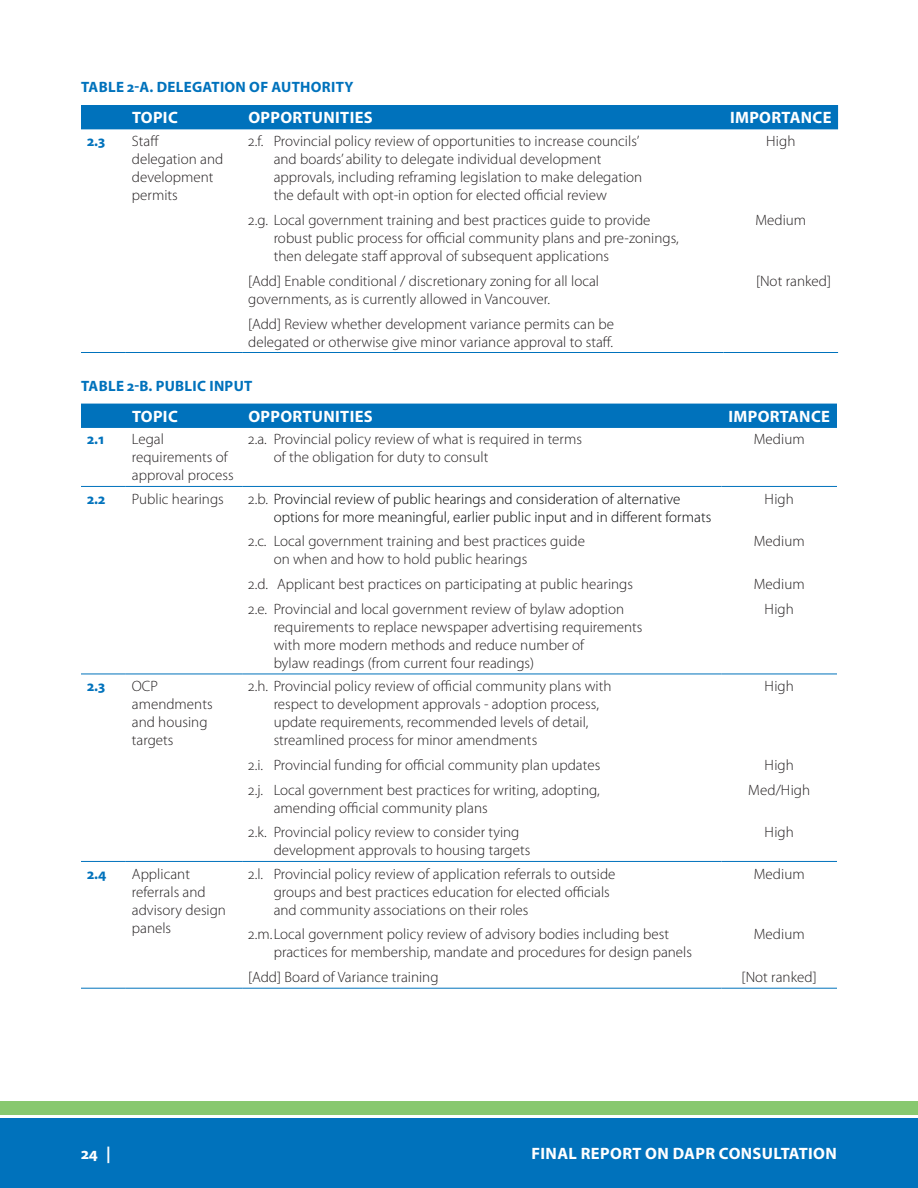
<style>
.page{position:relative;width:918px;height:1188px;background:#fff}
.page>*{position:absolute;margin:0;border:0;box-sizing:border-box;transform-origin:0 0}
.table_h1{font:700 16.5px "Myriad Pro";letter-spacing:.02em;color:#fff}
.table_body{font:300 15px/18px "Myriad Pro";letter-spacing:.005em;color:#231f20}
.table_body_2{font:300 15px/18px "Myriad Pro";letter-spacing:.005em;color:#231f20}
.table_body-2{font:300 15px/18px "Myriad Pro";letter-spacing:.005em;color:#020304}
.table_body-3{font:700 15px "Myriad Pro";letter-spacing:.02em;color:#0072bc}
.s1{color:#231f20}
</style>
<div class="page">
<div style="left:0;top:1118px;width:918px;height:70px;background:#0072bc"></div>
<div style="left:0;top:1102px;width:918px;height:13px;background:#88c86f"></div>
<div style="left:81px;top:105px;width:757px;height:24px;background:#0072bc"></div>
<hr style="left:81px;top:352px;width:45px;height:1px;background:#0072bc">
<hr style="left:126px;top:352px;width:116px;height:1px;background:#0072bc">
<hr style="left:242px;top:352px;width:482px;height:1px;background:#0072bc">
<hr style="left:724px;top:352px;width:114px;height:1px;background:#0072bc">
<div style="left:81px;top:404px;width:756px;height:24px;background:#0072bc"></div>
<hr style="left:81px;top:486px;width:45px;height:1px;background:#0072bc">
<hr style="left:126px;top:486px;width:116px;height:1px;background:#0072bc">
<hr style="left:242px;top:486px;width:479px;height:1px;background:#0072bc">
<hr style="left:721px;top:486px;width:116px;height:1px;background:#0072bc">
<hr style="left:81px;top:674px;width:45px;height:1px;background:#0072bc">
<hr style="left:126px;top:674px;width:116px;height:1px;background:#0072bc">
<hr style="left:242px;top:674px;width:479px;height:1px;background:#0072bc">
<hr style="left:721px;top:674px;width:116px;height:1px;background:#0072bc">
<hr style="left:81px;top:861px;width:45px;height:1px;background:#0072bc">
<hr style="left:126px;top:861px;width:116px;height:1px;background:#0072bc">
<hr style="left:242px;top:861px;width:479px;height:1px;background:#0072bc">
<hr style="left:721px;top:861px;width:116px;height:1px;background:#0072bc">
<hr style="left:81px;top:988px;width:45px;height:1px;background:#0072bc">
<hr style="left:126px;top:988px;width:116px;height:1px;background:#0072bc">
<hr style="left:242px;top:988px;width:479px;height:1px;background:#0072bc">
<hr style="left:721px;top:988px;width:116px;height:1px;background:#0072bc">
<h3 class="table_body-3" style="left:81px;top:77px;width:274px">TABLE 2-A. DELEGATION OF AUTHORITY</h3>
<p class="table_h1" style="left:132px;top:107px;width:47px">TOPIC</p>
<p class="table_h1" style="left:248px;top:107px;width:126px">OPPORTUNITIES</p>
<p class="table_h1" style="left:730px;top:107px;width:103px">IMPORTANCE</p>
<p class="table_body-3" style="left:87px;top:131px;width:20px">2.3</p>
<p class="table_body_2" style="left:132px;top:133px;width:93px">Staff delegation and development permits</p>
<p class="table_body" style="left:274px;top:133px;width:370px;text-indent:-26px">2.f. Provincial policy review of opportunities to increase councils’ and boards’ ability to delegate individual development approvals, including reframing legislation to make delegation the default with opt-in option for elected official review</p>
<p class="table_body" style="left:274px;top:211px;width:407px;text-indent:-26px">2.g. Local government training and best practices guide to provide robust public process for official community plans and pre-zonings, then delegate staff approval of subsequent applications</p>
<p class="table_body_2" style="left:248px;top:272px;width:353px">[Add] Enable conditional / discretionary zoning for all local governments, as is currently allowed in Vancouver.</p>
<p class="table_body_2" style="left:248px;top:315px;width:367px">[Add] Review whether development variance permits can be delegated or otherwise give minor variance approval to staff.</p>
<p class="table_body" style="left:766px;top:133px;width:31px">High</p>
<p class="table_body" style="left:755px;top:211px;width:52px">Medium</p>
<p class="table_body" style="left:756px;top:272px;width:77px">[Not ranked]</p>
<h3 class="table_body-3" style="left:81px;top:376px;width:173px">TABLE 2-B. PUBLIC INPUT</h3>
<p class="table_h1" style="left:132px;top:406px;width:47px">TOPIC</p>
<p class="table_h1" style="left:248px;top:406px;width:126px">OPPORTUNITIES</p>
<p class="table_h1" style="left:728px;top:406px;width:103px">IMPORTANCE</p>
<p class="table_body-3" style="left:87px;top:430px;width:19px">2.1</p>
<p class="table_body_2" style="left:132px;top:431px;width:103px">Legal requirements of approval process</p>
<p class="table_body" style="left:274px;top:431px;width:310px;text-indent:-26px">2.a. Provincial policy review of what is required in terms of the obligation for duty to consult</p>
<p class="table_body_2" style="left:754px;top:431px;width:52px">Medium</p>
<p class="table_body-3" style="left:87px;top:489px;width:20px">2.2</p>
<p class="table_body_2" style="left:132px;top:490px;width:94px">Public hearings</p>
<p class="table_body-2" style="left:274px;top:490px;width:439px;text-indent:-26px"><span class="s1">2.b.</span> Provincial review of public hearings and consideration of alternative options for more meaningful, earlier public input and in different formats</p>
<p class="table_body" style="left:274px;top:533px;width:313px;text-indent:-26px">2.c. Local government training and best practices guide on when and how to hold public hearings</p>
<p class="table_body" style="left:248px;top:575px;width:386px">2.d. Applicant best practices on participating at public hearings</p>
<p class="table_body" style="left:274px;top:600px;width:370px;text-indent:-26px">2.e. Provincial and local government review of bylaw adoption requirements to replace newspaper advertising requirements with more modern methods and reduce number of<br>bylaw readings (from current four readings)</p>
<p class="table_body_2" style="left:765px;top:490px;width:31px">High</p>
<p class="table_body_2" style="left:754px;top:533px;width:52px">Medium</p>
<p class="table_body_2" style="left:754px;top:575px;width:52px">Medium</p>
<p class="table_body_2" style="left:765px;top:600px;width:31px">High</p>
<p class="table_body-3" style="left:87px;top:676px;width:20px">2.3</p>
<p class="table_body_2" style="left:132px;top:677px;width:82px">OCP amendments and housing targets</p>
<p class="table_body" style="left:274px;top:677px;width:339px;text-indent:-26px">2.h. Provincial policy review of official community plans with respect to development approvals - adoption process, update requirements, recommended levels of detail, streamlined process for minor amendments</p>
<p class="table_body" style="left:248px;top:756px;width:354px">2.i. Provincial funding for official community plan updates</p>
<p class="table_body" style="left:274px;top:781px;width:328px;text-indent:-26px">2.j. Local government best practices for writing, adopting, amending official community plans</p>
<p class="table_body" style="left:274px;top:824px;width:258px;text-indent:-26px">2.k. Provincial policy review to consider tying development approvals to housing targets</p>
<p class="table_body-3" style="left:87px;top:864px;width:21px">2.4</p>
<p class="table_body_2" style="left:132px;top:865px;width:96px">Applicant referrals and advisory design panels</p>
<p class="table_body" style="left:274px;top:865px;width:343px;text-indent:-26px">2.l. Provincial policy review of application referrals to outside groups and best practices education for elected officials and community associations on their roles</p>
<p class="table_body" style="left:274px;top:926px;width:420px;text-indent:-26px">2.m.Local government policy review of advisory bodies including best practices for membership, mandate and procedures for design panels</p>
<p class="table_body" style="left:248px;top:968px;width:192px">[Add] Board of Variance training</p>
<p class="table_body_2" style="left:765px;top:677px;width:31px">High</p>
<p class="table_body_2" style="left:765px;top:756px;width:31px">High</p>
<p class="table_body_2" style="left:748px;top:781px;width:63px">Med/High</p>
<p class="table_body_2" style="left:765px;top:824px;width:31px">High</p>
<p class="table_body_2" style="left:754px;top:865px;width:52px">Medium</p>
<p class="table_body_2" style="left:754px;top:926px;width:52px">Medium</p>
<p class="table_body_2" style="left:742px;top:968px;width:77px">[Not ranked]</p>
<p class="table_h1" style="left:81px;top:1143px;width:31px">24 |</p>
<p class="table_h1" style="left:531px;top:1143px;width:307px">FINAL REPORT ON DAPR CONSULTATION</p>
</div>
